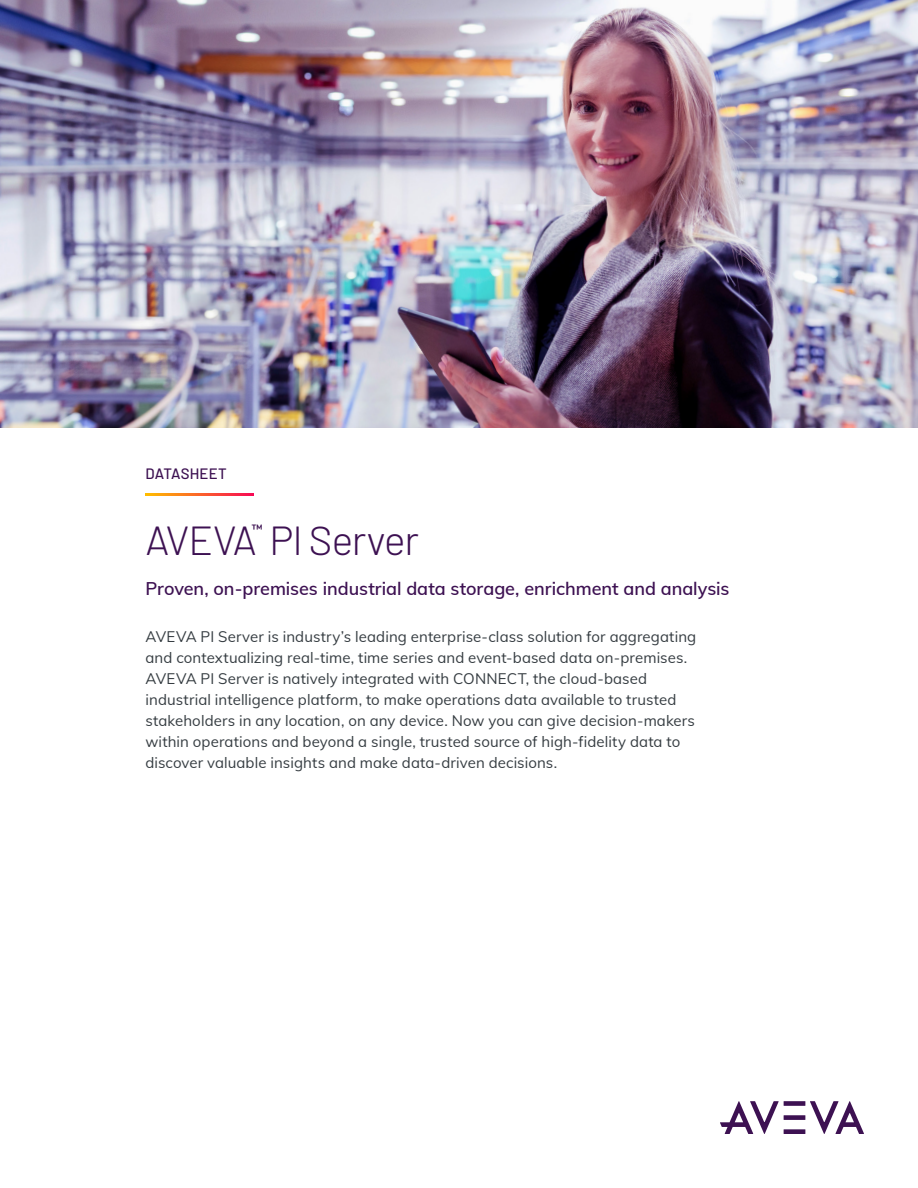
<style>
.page{position:relative;width:918px;height:1188px;background:#fff}
.page>*{position:absolute;margin:0;border:0;box-sizing:border-box;transform-origin:0 0}
.H1_Doc_Title{font:300 40.5px "Barlow";letter-spacing:-.03em;color:#3d1152}
.S1_Subheadlines_1{font:600 18px "Muli";letter-spacing:-.005em;color:#3d1152}
.Body_Copy{font:15px/21px "Muli";letter-spacing:.005em;color:#363d42}
.Doc_Content_Type{font:500 15px "Barlow";letter-spacing:.01em;color:#3d1152}
.H1_Doc_Title-2{font:600 11.85px "Muli";color:#3d1152}
</style>
<div class="page">
<img style="left:0;top:0;width:918px;height:428px">
<svg style="left:146px;top:494px;width:108px;height:1px"></svg>
<div style="left:784px;top:1129px;width:21px;height:5px;background:#3d1152"></div>
<div style="left:784px;top:1115px;width:21px;height:5px;background:#3d1152"></div>
<div style="left:784px;top:1101px;width:21px;height:5px;background:#3d1152"></div>
<svg style="left:720px;top:1101px;width:59px;height:33px"></svg>
<svg style="left:810px;top:1101px;width:54px;height:33px"></svg>
<p class="Doc_Content_Type" style="left:146px;top:462px;width:83px">DATASHEET</p>
<p class="H1_Doc_Title-2" style="left:252px;top:520px;width:13px">™</p>
<p class="H1_Doc_Title" style="left:146px;top:511px;width:275px">AVEVA PI Server</p>
<p class="S1_Subheadlines_1" style="left:146px;top:576px;width:586px">Proven, on-premises industrial data storage, enrichment and analysis</p>
<p class="Body_Copy" style="left:146px;top:625px;width:552px">AVEVA PI Server is industry’s leading enterprise-class solution for aggregating and contextualizing real-time, time series and event-based data on-premises.<br>AVEVA PI Server is natively integrated with CONNECT, the cloud-based industrial intelligence platform, to make operations data available to trusted stakeholders in any location, on any device. Now you can give decision-makers within operations and beyond a single, trusted source of high-fidelity data to discover valuable insights and make data-driven decisions.</p>
</div>
